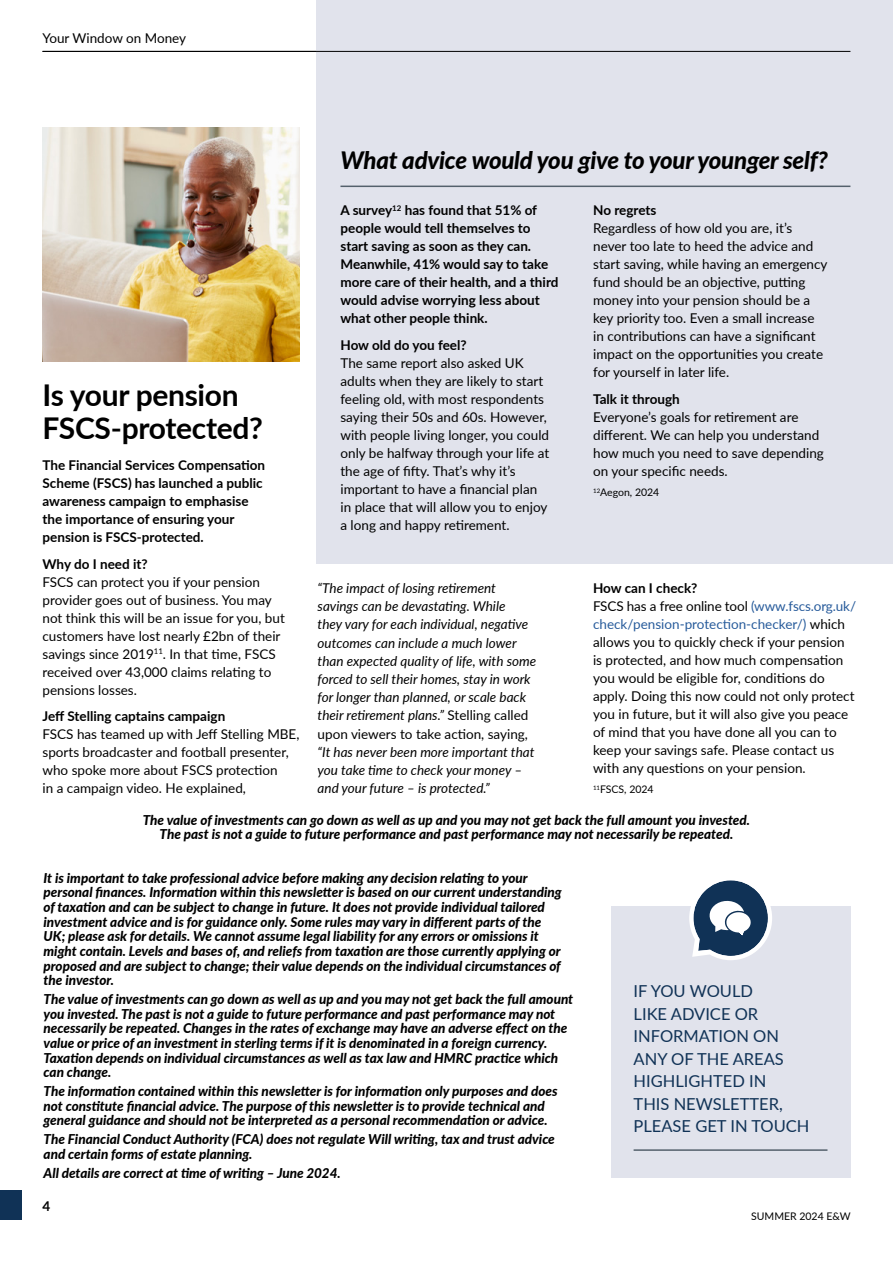
<style>
.page{position:relative;width:893px;height:1263px;background:#fff}
.page>*{position:absolute;margin:0;border:0;box-sizing:border-box;transform-origin:0 0}
.t1{font:700 30px/33px "Lato";letter-spacing:-.01em;color:#000}
.t2{font:italic 800 24px "Lato";letter-spacing:-.01em;color:#000}
.t3{font:16.5px/22.5px "Lato";color:#103256}
.t4{font:italic 800 13.5px/14.7px "Lato";color:#000}
.t5{font:13.5px/18px "Lato";color:#000}
.t6{font:700 13.5px/18px "Lato";color:#000}
.t7{font:italic 13.5px/18.1px "Lato";color:#000}
.t8{font:10.5px "Lato";color:#000}
.s1{font-style:normal}
.s2{font-weight:700}
.s3{color:#275b9b}
</style>
<div class="page">
<div style="left:0;top:1191px;width:21px;height:29px;background:#103256"></div>
<div style="left:317px;top:0;width:576px;height:563px;background:#e1e3ec"></div>
<hr style="left:43px;top:51px;width:807px;height:1px;background:#000">
<hr style="left:340px;top:186px;width:510px;height:1px;background:#54616c">
<div style="left:611px;top:906px;width:239px;height:271px;background:#e1e3ec"></div>
<hr style="left:634px;top:1149px;width:193px;height:2px;background:#54616c">
<svg style="left:689px;top:880px;width:83px;height:80px"></svg>
<img style="left:43px;top:128px;width:257px;height:234px">
<p class="t5" style="left:43px;top:28px;width:145px">Your Window on Money</p>
<h1 class="t1" style="left:43px;top:377px;width:222px">Is your pension<br>FSCS-protected?</h1>
<p class="t6" style="left:43px;top:456px;width:224px">The Financial Services Compensation Scheme (FSCS) has launched a public awareness campaign to emphasise the importance of ensuring your pension is FSCS-protected.</p>
<p class="t6" style="left:43px;top:554px;width:107px">Why do I need it?</p>
<p class="t5" style="left:43px;top:572px;width:244px">FSCS can protect you if your pension provider goes out of business. You may not think this will be an issue for you, but customers have lost nearly £2bn of their savings since 2019<sup>11</sup>. In that time, FSCS received over 43,000 claims relating to pensions losses.</p>
<p class="t6" style="left:43px;top:707px;width:184px">Jeff Stelling captains campaign</p>
<p class="t5" style="left:43px;top:725px;width:258px">FSCS has teamed up with Jeff Stelling MBE, sports broadcaster and football presenter, who spoke more about FSCS protection<br>in a campaign video. He explained,</p>
<h2 class="t2" style="left:340px;top:142px;width:489px">What advice would you give to your younger self?</h2>
<p class="t6" style="left:340px;top:201px;width:220px">A survey<sup>12</sup> has found that 51% of people would tell themselves to start saving as soon as they can.<br>Meanwhile, 41% would say to take more care of their health, and a third would advise worrying less about what other people think.</p>
<p class="t6" style="left:340px;top:335px;width:128px">How old do you feel?</p>
<p class="t5" style="left:340px;top:353px;width:210px">The same report also asked UK adults when they are likely to start feeling old, with most respondents saying their 50s and 60s. However, with people living longer, you could only be halfway through your life at the age of fifty. That’s why it’s important to have a financial plan in place that will allow you to enjoy a long and happy retirement.</p>
<p class="t7" style="left:318px;top:578px;width:220px">“The impact of losing retirement savings can be devastating. While<br>they vary for each individual, negative outcomes can include a much lower than expected quality of life, with some forced to sell their homes, stay in work for longer than planned, or scale back their retirement plans.” <span class="s1">Stelling called upon viewers to take action, saying,</span></p>
<p class="t7" style="left:318px;top:742px;width:218px">“It has never been more important that you take time to check your money – and your future – is protected.”</p>
<p class="t6" style="left:593px;top:201px;width:65px">No regrets</p>
<p class="t5" style="left:593px;top:219px;width:236px">Regardless of how old you are, it’s never too late to heed the advice and start saving, while having an emergency fund should be an objective, putting money into your pension should be a key priority too. Even a small increase in contributions can have a significant impact on the opportunities you create for yourself in later life.</p>
<p class="t6" style="left:593px;top:389px;width:88px">Talk it through</p>
<p class="t5" style="left:593px;top:407px;width:232px">Everyone’s goals for retirement are different. We can help you understand how much you need to save depending on your specific needs.</p>
<p class="t8" style="left:593px;top:485px;width:68px"><sup>12</sup>Aegon, 2024</p>
<p class="t5" style="left:593px;top:578px;width:265px"><span class="s2">How can I check?<br></span>FSCS has a free online tool <span class="s3">(www.fscs.org.uk/ check/pension-protection-checker/)</span> which allows you to quickly check if your pension is protected, and how much compensation you would be eligible for, conditions do apply. Doing this now could not only protect you in future, but it will also give you peace of mind that you have done all you can to keep your savings safe. Please contact us with any questions on your pension.</p>
<p class="t8" style="left:593px;top:782px;width:62px"><sup>11</sup>FSCS, 2024</p>
<p class="t4" style="left:143px;top:812px;width:609px;line-height:14.2px;text-align:center">The value of investments can go down as well as up and you may not get back the full amount you invested.<br>The past is not a guide to future performance and past performance may not necessarily be repeated.</p>
<p class="t4" style="left:44px;top:870px;width:520px">It is important to take professional advice before making any decision relating to your personal finances. Information within this newsletter is based on our current understanding of taxation and can be subject to change in future. It does not provide individual tailored investment advice and is for guidance only. Some rules may vary in different parts of the UK; please ask for details. We cannot assume legal liability for any errors or omissions it might contain. Levels and bases of, and reliefs from taxation are those currently applying or proposed and are subject to change; their value depends on the individual circumstances of the investor.</p>
<p class="t4" style="left:44px;top:991px;width:531px">The value of investments can go down as well as up and you may not get back the full amount you invested. The past is not a guide to future performance and past performance may not necessarily be repeated. Changes in the rates of exchange may have an adverse effect on the value or price of an investment in sterling terms if it is denominated in a foreign currency.<br>Taxation depends on individual circumstances as well as tax law and HMRC practice which can change.</p>
<p class="t4" style="left:44px;top:1083px;width:516px">The information contained within this newsletter is for information only purposes and does not constitute financial advice. The purpose of this newsletter is to provide technical and general guidance and should not be interpreted as a personal recommendation or advice.</p>
<p class="t4" style="left:44px;top:1131px;width:513px">The Financial Conduct Authority (FCA) does not regulate Will writing, tax and trust advice and certain forms of estate planning.</p>
<p class="t4" style="left:44px;top:1165px;width:299px">All details are correct at time of writing – June 2024.</p>
<p class="t6" style="left:43px;top:1196px;width:9px">4</p>
<p class="t3" style="left:634px;top:979px;width:177px">IF YOU WOULD<br>LIKE ADVICE OR<br>INFORMATION ON<br>ANY OF THE AREAS<br>HIGHLIGHTED IN<br>THIS NEWSLETTER,<br>PLEASE GET IN TOUCH</p>
<p class="t8" style="left:751px;top:1209px;width:101px">SUMMER 2024 E&amp;W</p>
</div>
